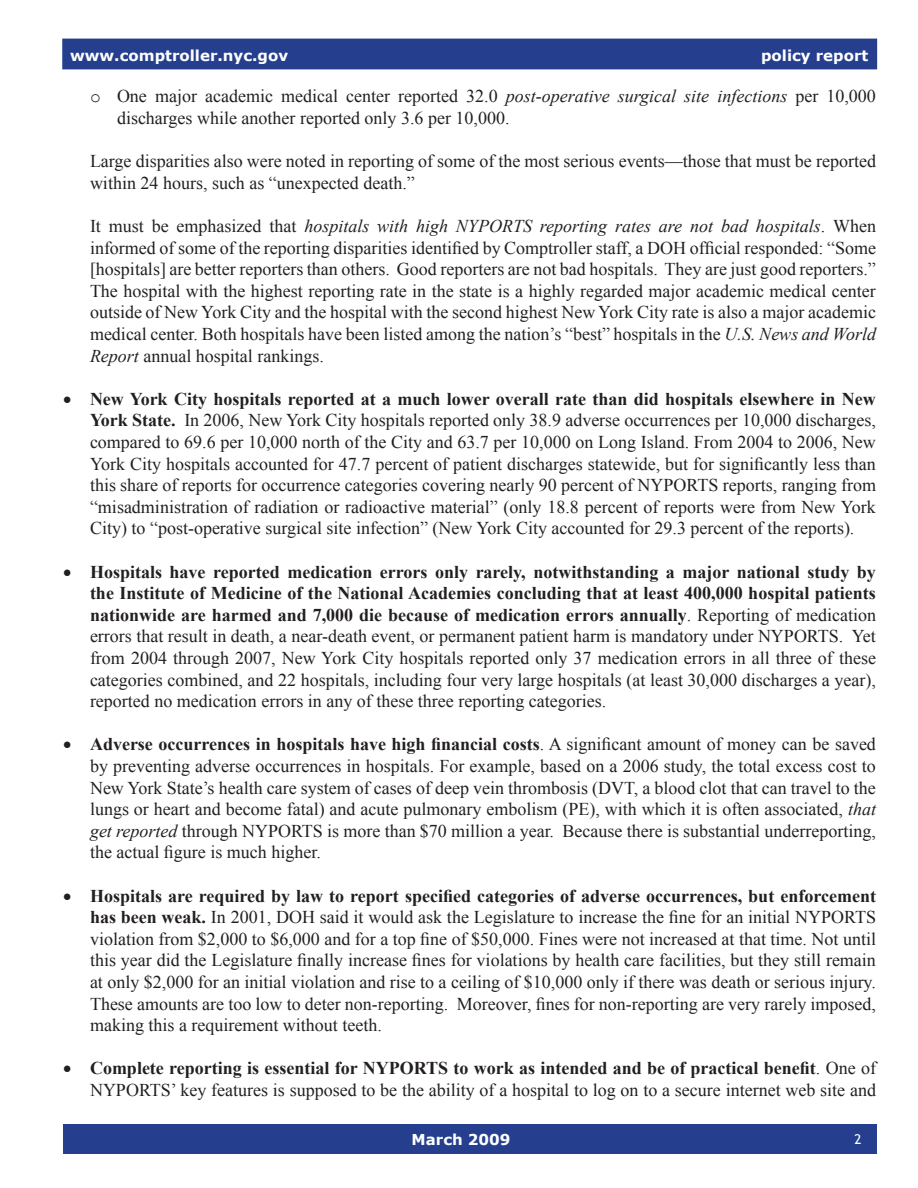
<style>
.page{position:relative;width:918px;height:1188px;background:#fff}
.page>*{position:absolute;margin:0;border:0;box-sizing:border-box;transform-origin:0 0}
.t1{font:18px/21.6px "Times New Roman";color:#231f20;text-align:justify}
.t2{font:700 15px "Verdana";color:#fff}
.t3{font:13.5px "Trebuchet MS";color:#fff}
.s1{font-family:"Courier New"}
.s2{font-style:italic}
.s3{font-weight:700}
</style>
<div class="page">
<div style="left:62px;top:39px;width:815px;height:30px;background:#253f8e"></div>
<div style="left:63px;top:1125px;width:813px;height:29px;background:#253f8e"></div>
<p class="t2" style="left:70px;top:46px;width:219px">www.comptroller.nyc.gov</p>
<p class="t1" style="left:117px;top:85px;width:760px;text-indent:-27px"><span class="s1">o</span> One major academic medical center reported 32.0 <span class="s2">post-operative surgical site infections</span> per 10,000 discharges while another reported only 3.6 per 10,000.</p>
<p class="t1" style="left:90px;top:150px;width:788px">Large disparities also were noted in reporting of some of the most serious events—those that must be reported within 24 hours, such as “unexpected death.”</p>
<p class="t1" style="left:90px;top:215px;width:788px">It must be emphasized that <span class="s2">hospitals with high NYPORTS reporting rates are not bad hospitals</span>. When informed of some of the reporting disparities identified by Comptroller staff, a DOH official responded: “Some [hospitals] are better reporters than others. Good reporters are not bad hospitals. They are just good reporters.” The hospital with the highest reporting rate in the state is a highly regarded major academic medical center outside of New York City and the hospital with the second highest New York City rate is also a major academic medical center. Both hospitals have been listed among the nation’s “best” hospitals in the <span class="s2">U.S. News and World Report</span> annual hospital rankings.</p>
<p class="t1" style="left:90px;top:388px;width:788px;text-indent:-27px">• <span class="s3">New York City hospitals reported at a much lower overall rate than did hospitals elsewhere in New York State.</span> In 2006, New York City hospitals reported only 38.9 adverse occurrences per 10,000 discharges, compared to 69.6 per 10,000 north of the City and 63.7 per 10,000 on Long Island. From 2004 to 2006, New York City hospitals accounted for 47.7 percent of patient discharges statewide, but for significantly less than this share of reports for occurrence categories covering nearly 90 percent of NYPORTS reports, ranging from “misadministration of radiation or radioactive material” (only 18.8 percent of reports were from New York City) to “post-operative surgical site infection” (New York City accounted for 29.3 percent of the reports).</p>
<p class="t1" style="left:90px;top:561px;width:788px;text-indent:-27px">• <span class="s3">Hospitals have reported medication errors only rarely, notwithstanding a major national study by the Institute of Medicine of the National Academies concluding that at least 400,000 hospital patients nationwide are harmed and 7,000 die because of medication errors annually</span>. Reporting of medication errors that result in death, a near-death event, or permanent patient harm is mandatory under NYPORTS. Yet from 2004 through 2007, New York City hospitals reported only 37 medication errors in all three of these categories combined, and 22 hospitals, including four very large hospitals (at least 30,000 discharges a year), reported no medication errors in any of these three reporting categories.</p>
<p class="t1" style="left:90px;top:733px;width:788px;text-indent:-27px">• <span class="s3">Adverse occurrences in hospitals have high financial costs</span>. A significant amount of money can be saved by preventing adverse occurrences in hospitals. For example, based on a 2006 study, the total excess cost to New York State’s health care system of cases of deep vein thrombosis (DVT, a blood clot that can travel to the lungs or heart and become fatal) and acute pulmonary embolism (PE), with which it is often associated, <span class="s2">that get reported</span> through NYPORTS is more than $70 million a year. Because there is substantial underreporting, the actual figure is much higher.</p>
<p class="t1" style="left:90px;top:885px;width:788px;text-indent:-27px">• <span class="s3">Hospitals are required by law to report specified categories of adverse occurrences, but enforcement has been weak.</span> In 2001, DOH said it would ask the Legislature to increase the fine for an initial NYPORTS violation from $2,000 to $6,000 and for a top fine of $50,000. Fines were not increased at that time. Not until this year did the Legislature finally increase fines for violations by health care facilities, but they still remain at only $2,000 for an initial violation and rise to a ceiling of $10,000 only if there was death or serious injury.<br>These amounts are too low to deter non-reporting. Moreover, fines for non-reporting are very rarely imposed, making this a requirement without teeth.</p>
<p class="t1" style="left:63px;top:1057px;width:815px;text-align:right">• <span class="s3">Complete reporting is essential for NYPORTS to work as intended and be of practical benefit</span>. One of<br>NYPORTS’ key features is supposed to be the ability of a hospital to log on to a secure internet web site and</p>
<p class="t2" style="left:761px;top:46px;width:109px">policy report</p>
<p class="t2" style="left:412px;top:1130px;width:100px">March 2009</p>
<p class="t3" style="left:855px;top:1131px;width:9px">2</p>
</div>
